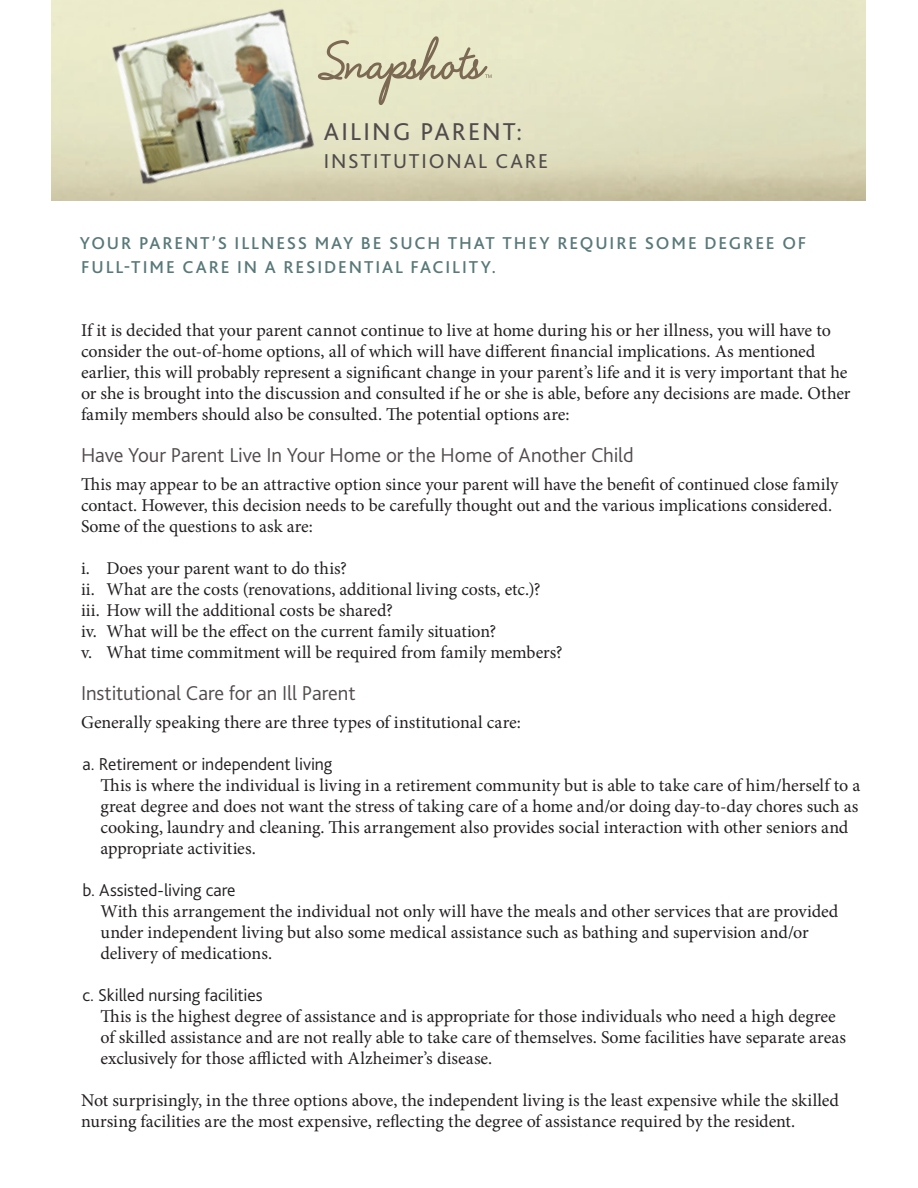
<style>
.page{position:relative;width:918px;height:1188px;background:#fff}
.page>*{position:absolute;margin:0;border:0;box-sizing:border-box;transform-origin:0 0}
.t1{font:25.5px "Bliss 2";letter-spacing:.085em;color:#514b4c}
.t2{font:300 21px "Bliss 2";letter-spacing:-.005em;color:#514b4c}
.t3{font:21px "Bliss 2";letter-spacing:.09em;color:#514b4c}
.t4{font:18px/21px "Minion Pro";letter-spacing:-.005em;color:#231f20}
.t5{font:500 18px/24px "Bliss 2";letter-spacing:.105em;color:#597879}
.t6{font:300 18px "Bliss 2";letter-spacing:-.005em;color:#231f20}
</style>
<div class="page">
<img style="left:51px;top:0;width:321px;height:201px">
<svg style="left:317px;top:35px;width:175px;height:89px"></svg>
<h1 class="t1" style="left:324px;top:115px;width:200px">AI LI NG PARENT:</h1>
<p class="t3" style="left:324px;top:148px;width:226px">INSTITUTI ONAL CARE</p>
<p class="t5" style="left:80px;top:231px;width:728px">YOUR PARENT’S ILLNESS MAY BE SUCH THAT THEY REQUIRE SOME DEGREE OF<br>FULL-TIME CARE IN A RESIDENTIAL FACILITY.</p>
<p class="t4" style="left:81px;top:320px;width:771px">If it is decided that your parent cannot continue to live at home during his or her illness, you will have to consider the out-of-home options, all of which will have different financial implications. As mentioned earlier, this will probably represent a significant change in your parent’s life and it is very important that he or she is brought into the discussion and consulted if he or she is able, before any decisions are made. Other family members should also be consulted. The potential options are:</p>
<p class="t2" style="left:81px;top:442px;width:554px">Have Your Parent Live In Your Home or the Home of Another Child</p>
<p class="t4" style="left:81px;top:474px;width:759px">This may appear to be an attractive option since your parent will have the benefit of continued close family contact. However, this decision needs to be carefully thought out and the various implications considered.<br>Some of the questions to ask are:</p>
<p class="t4" style="left:81px;top:558px;width:483px">i. Does your parent want to do this?<br>ii. What are the costs (renovations, additional living costs, etc.)? iii. How will the additional costs be shared?<br>iv. What will be the effect on the current family situation?<br>v. What time commitment will be required from family members?</p>
<p class="t2" style="left:81px;top:680px;width:276px">Institutional Care for an Ill Parent</p>
<p class="t4" style="left:81px;top:711px;width:441px">Generally speaking there are three types of institutional care:</p>
<p class="t6" style="left:82px;top:752px;width:251px">a. Retirement or independent living</p>
<p class="t4" style="left:100px;top:774px;width:761px">This is where the individual is living in a retirement community but is able to take care of him/herself to a great degree and does not want the stress of taking care of a home and/or doing day-to-day chores such as cooking, laundry and cleaning. This arrangement also provides social interaction with other seniors and appropriate activities.</p>
<p class="t6" style="left:82px;top:878px;width:155px">b. Assisted-living care</p>
<p class="t4" style="left:100px;top:900px;width:739px">With this arrangement the individual not only will have the meals and other services that are provided under independent living but also some medical assistance such as bathing and supervision and/or delivery of medications.</p>
<p class="t6" style="left:82px;top:983px;width:182px">c. Skilled nursing facilities</p>
<p class="t4" style="left:100px;top:1005px;width:747px">This is the highest degree of assistance and is appropriate for those individuals who need a high degree of skilled assistance and are not really able to take care of themselves. Some facilities have separate areas exclusively for those afflicted with Alzheimer’s disease.</p>
<p class="t4" style="left:81px;top:1089px;width:760px">Not surprisingly, in the three options above, the independent living is the least expensive while the skilled nursing facilities are the most expensive, reflecting the degree of assistance required by the resident.</p>
</div>
